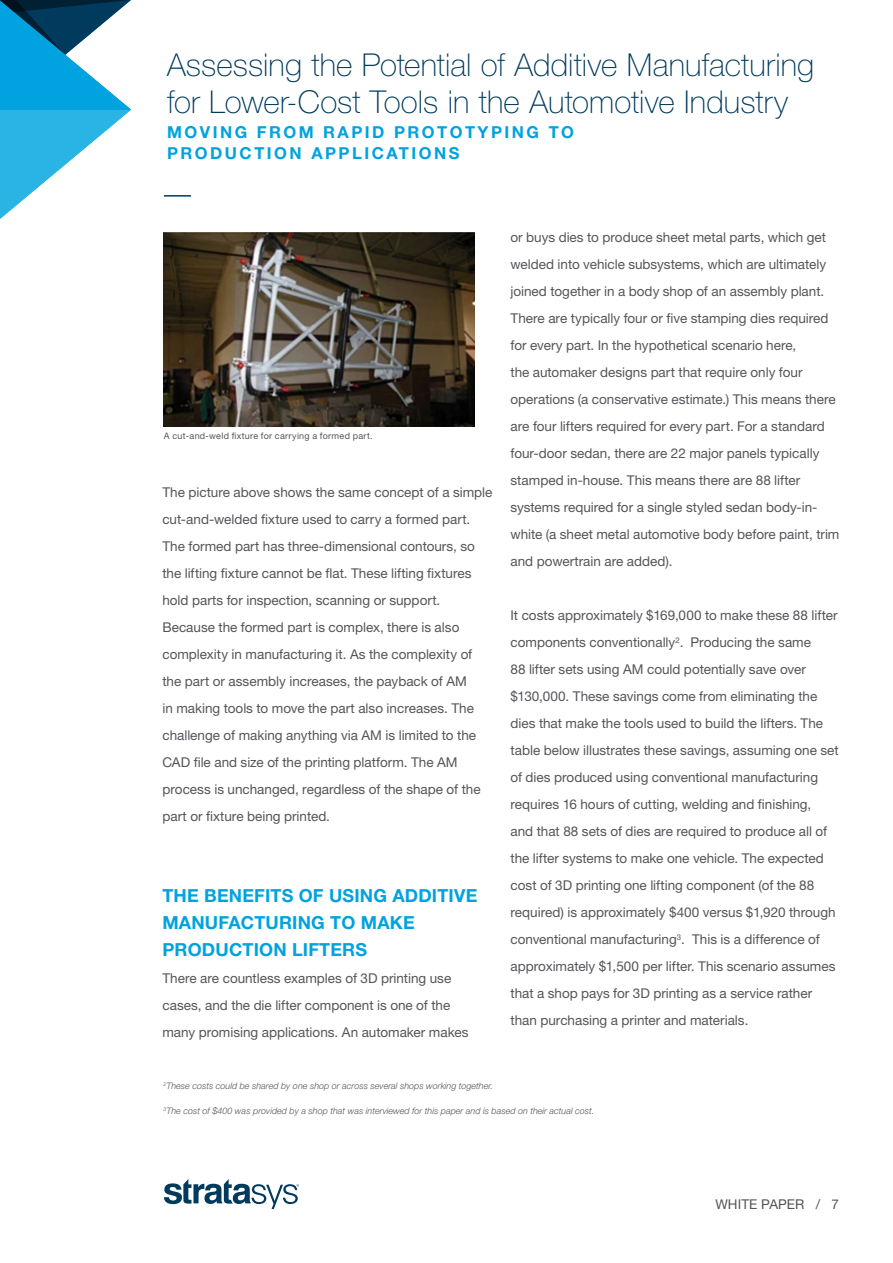
<style>
.page{position:relative;width:893px;height:1263px;background:#fff}
.page>*{position:absolute;margin:0;border:0;box-sizing:border-box;transform-origin:0 0}
.t1{font:100 31.5px/36.3px "Helvetica Neue LT Std";letter-spacing:.005em;color:#003a5d}
.t2{font:700 18px/27px "Helvetica Neue LT Std";letter-spacing:.01em;color:#00a2df}
.t3{font:700 16.5px/21.3px "Helvetica Neue LT Std";letter-spacing:.15em;color:#00a2df}
.t4{font:13.5px/27px "Helvetica Neue LT Std";color:#54555a}
.t5{font:italic 300 9px "Helvetica Neue LT Std";color:#54555a}
.t6{font:9px "Helvetica Neue LT Std";letter-spacing:.035em;color:#54555a}
</style>
<div class="page">
<svg style="left:164px;top:1179px;width:135px;height:30px"></svg>
<svg style="left:0;top:0;width:131px;height:219px"></svg>
<hr style="left:164px;top:195px;width:27px;height:2px;background:#003a5d">
<img style="left:164px;top:232px;width:310px;height:194px">
<h1 class="t1" style="left:167px;top:47px;width:648px">Assessing the Potential of Additive Manufacturing for Lower-Cost Tools in the Automotive Industry</h1>
<p class="t3" style="left:167px;top:121px;width:409px">MOVING FROM RAPID PROTOTYPING TO<br>PRODUCTION APPLICATIONS</p>
<p class="t6" style="left:164px;top:431px;width:210px">A cut-and-weld fixture for carrying a formed part.</p>
<p class="t4" style="left:162px;top:478px;width:332px">The picture above shows the same concept of a simple cut-and-welded fixture used to carry a formed part.<br>The formed part has three-dimensional contours, so the lifting fixture cannot be flat. These lifting fixtures hold parts for inspection, scanning or support.<br>Because the formed part is complex, there is also complexity in manufacturing it. As the complexity of the part or assembly increases, the payback of AM<br>in making tools to move the part also increases. The challenge of making anything via AM is limited to the CAD file and size of the printing platform. The AM process is unchanged, regardless of the shape of the part or fixture being printed.</p>
<h2 class="t2" style="left:162px;top:881px;width:316px">THE BENEFITS OF USING ADDITIVE<br>MANUFACTURING TO MAKE<br>PRODUCTION LIFTERS</h2>
<p class="t4" style="left:162px;top:964px;width:308px">There are countless examples of 3D printing use cases, and the die lifter component is one of the many promising applications. An automaker makes</p>
<p class="t4" style="left:510px;top:224px;width:330px">or buys dies to produce sheet metal parts, which get welded into vehicle subsystems, which are ultimately joined together in a body shop of an assembly plant.<br>There are typically four or five stamping dies required for every part. In the hypothetical scenario here,<br>the automaker designs part that require only four operations (a conservative estimate.) This means there are four lifters required for every part. For a standard four-door sedan, there are 22 major panels typically stamped in-house. This means there are 88 lifter systems required for a single styled sedan body-in&shy;white (a sheet metal automotive body before paint, trim and powertrain are added).</p>
<p class="t4" style="left:510px;top:602px;width:330px">It costs approximately $169,000 to make these 88 lifter components conventionally<sup>2</sup>. Producing the same<br>88 lifter sets using AM could potentially save over $130,000. These savings come from eliminating the dies that make the tools used to build the lifters. The table below illustrates these savings, assuming one set of dies produced using conventional manufacturing requires 16 hours of cutting, welding and finishing,<br>and that 88 sets of dies are required to produce all of the lifter systems to make one vehicle. The expected cost of 3D printing one lifting component (of the 88 required) is approximately $400 versus $1,920 through conventional manufacturing<sup>3</sup>. This is a difference of approximately $1,500 per lifter. This scenario assumes that a shop pays for 3D printing as a service rather than purchasing a printer and materials.</p>
<p class="t5" style="left:164px;top:1080px;width:331px"><sup>2</sup>These costs could be shared by one shop or across several shops working together.</p>
<p class="t5" style="left:164px;top:1106px;width:432px"><sup>3</sup>The cost of $400 was provided by a shop that was interviewed for this paper and is based on their actual cost.</p>
<p class="t4" style="left:715px;top:1190px;width:125px">WHITE PAPER / 7</p>
</div>
